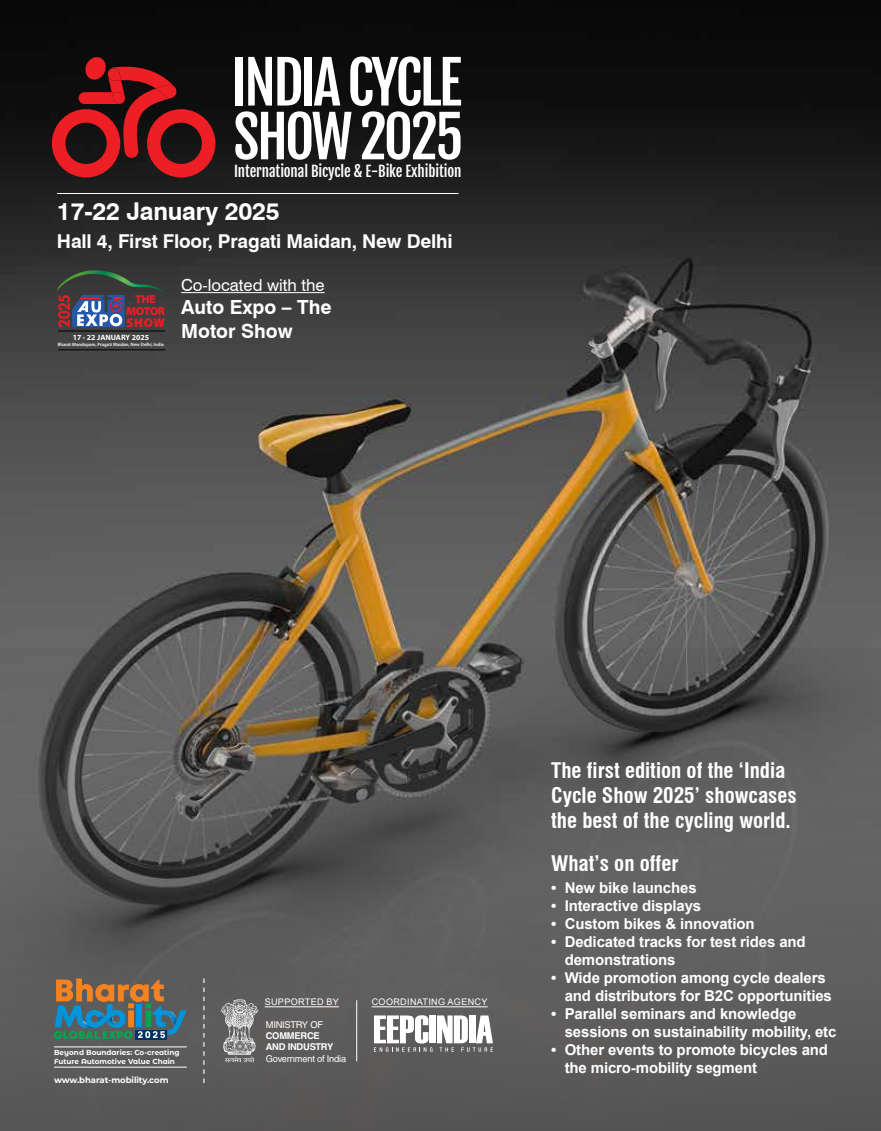
<style>
.page{position:relative;width:881px;height:1131px;background:#fff}
.page>*{position:absolute;margin:0;border:0;box-sizing:border-box;transform-origin:0 0}
.t1{font:58.35px "Fjalla One";letter-spacing:-.05em;color:#fff}
.t2{font:57px "Fjalla One";letter-spacing:-.05em;color:#fff}
.t3{font:700 24.6px "Swiss 721 BT";letter-spacing:-.01em;color:#fff}
.t4{font:700 condensed 21px/25.2px "Swiss 721 BT";color:#fff}
.t5{font:700 19.5px/23.4px "Swiss 721 BT";color:#fff}
.t6{font:700 19.05px "Swiss 721 BT";letter-spacing:-.01em;color:#fff}
.t7{font:16.65px "Swiss 721 BT";color:#fff}
.t8{font:700 15px/18px "Arial";letter-spacing:-.01em;color:#fff}
.t9{font:14.7px "Fjalla One";letter-spacing:-.01em;color:#fff}
.t10{font:800 14.7px "Futura";color:#ed1d24}
.t11{font:900 12.6px "Myriad Pro";color:#ed1d24}
.t12{font:900 11.7px/11.7px "Myriad Pro";letter-spacing:-.025em;color:#ed1d24;text-align:center}
.t13{font:9.3px "Helvetica LT Std";letter-spacing:-.025em;color:#fff}
.t14{font:700 9.3px/10.6px "Helvetica LT Std";letter-spacing:-.025em;color:#fff}
.t15{font:9.15px "Arial";letter-spacing:.035em;color:#fff}
.t16{font:700 8.55px "Montserrat";letter-spacing:-.01em;color:#fff}
.t17{font:700 7.8px "Myriad Pro";color:#fff}
.t18{font:700 7.2px/8.7px "Montserrat Alternates";color:#fff}
.t19{font:600 4.65px "Myriad Pro";color:#fff}
</style>
<div class="page">
<img style="left:1px;top:0;width:879px;height:649px">
<svg style="left:1px;top:649px;width:879px;height:482px;background:#5a5958"></svg>
<hr style="left:58px;top:331px;width:107px;height:1px;background:#000">
<hr style="left:58px;top:350px;width:107px;height:1px;background:#000">
<svg style="left:57px;top:270px;width:107px;height:59px;background:#475059"></svg>
<hr style="left:181px;top:292px;width:143px;height:1px;background:#fff">
<hr style="left:57px;top:193px;width:401px;height:1px;background:#fff">
<svg style="left:54px;top:978px;width:133px;height:61px;background:#617168"></svg>
<hr style="left:54px;top:1047px;width:133px;height:1px;background:#fff">
<hr style="left:54px;top:1067px;width:133px;height:1px;background:#fff">
<svg style="left:374px;top:1015px;width:119px;height:37px"></svg>
<hr style="left:371px;top:1007px;width:116px;height:1px;background:#fff">
<svg style="left:221px;top:999px;width:37px;height:64px;background:#8f8f8f"></svg>
<hr style="left:264px;top:1007px;width:75px;height:1px;background:#fff">
<svg style="left:203px;top:978px;width:1px;height:105px"></svg>
<hr style="left:356px;top:1000px;width:1px;height:61px;background:#fff">
<svg style="left:52px;top:57px;width:163px;height:121px;background:#661618"></svg>
<h1 class="t1" style="left:231px;top:47px;width:232px">INDIA CYCLE</h1>
<h2 class="t2" style="left:233px;top:102px;width:232px">SHOW 2025</h2>
<p class="t9" style="left:234px;top:162px;width:229px">International Bicycle &amp; E-Bike Exhibition</p>
<h3 class="t3" style="left:57px;top:194px;width:224px">17-22 January 2025</h3>
<p class="t6" style="left:57px;top:228px;width:397px">Hall 4, First Floor, Pragati Maidan, New Delhi</p>
<p class="t10" style="left:55px;top:328px;width:34px;rotate:-90deg">2025</p>
<p class="t12" style="left:126px;top:293px;width:41px">THE<br>MOTOR</p>
<p class="t11" style="left:126px;top:314px;width:40px">SHOW</p>
<p class="t17" style="left:73px;top:332px;width:78px">17 - 22 JANUARY 2025</p>
<p class="t19" style="left:58px;top:341px;width:108px">Bharat Mandapam, Pragati Maidan, New Delhi, India</p>
<p class="t7" style="left:181px;top:274px;width:145px">Co-located with the</p>
<h3 class="t5" style="left:181px;top:295px;width:152px">Auto Expo – The<br>Motor Show</h3>
<p class="t18" style="left:54px;top:1048px;width:127px">Beyond Boundaries: Co-creating<br>Future Automotive Value Chain</p>
<p class="t16" style="left:54px;top:1074px;width:116px">www.bharat-mobility.com</p>
<p class="t15" style="left:264px;top:996px;width:76px">SUPPORTED BY</p>
<p class="t15" style="left:371px;top:996px;width:117px">COORDINATING AGENCY</p>
<p class="t13" style="left:266px;top:1020px;width:59px">MINISTRY OF</p>
<p class="t14" style="left:266px;top:1030px;width:69px">COMMERCE<br>AND INDUSTRY</p>
<p class="t13" style="left:266px;top:1053px;width:82px">Government of India</p>
<h3 class="t4" style="left:551px;top:758px;width:247px">The first edition of the ‘India<br>Cycle Show 2025’ showcases the best of the cycling world.</h3>
<h3 class="t4" style="left:551px;top:850px;width:129px">What’s on offer</h3>
<p class="t8" style="left:551px;top:879px;width:147px">• New bike launches</p>
<p class="t8" style="left:551px;top:897px;width:151px">• Interactive displays</p>
<p class="t8" style="left:551px;top:915px;width:205px">• Custom bikes &amp; innovation</p>
<p class="t8" style="left:564px;top:933px;width:242px;text-indent:-14px">• Dedicated tracks for test rides and demonstrations</p>
<p class="t8" style="left:564px;top:969px;width:268px;text-indent:-14px">• Wide promotion among cycle dealers and distributors for B2C opportunities</p>
<p class="t8" style="left:564px;top:1005px;width:273px;text-indent:-14px">• Parallel seminars and knowledge sessions on sustainability mobility, etc</p>
<p class="t8" style="left:564px;top:1041px;width:265px;text-indent:-14px">• Other events to promote bicycles and the micro-mobility segment</p>
</div>
